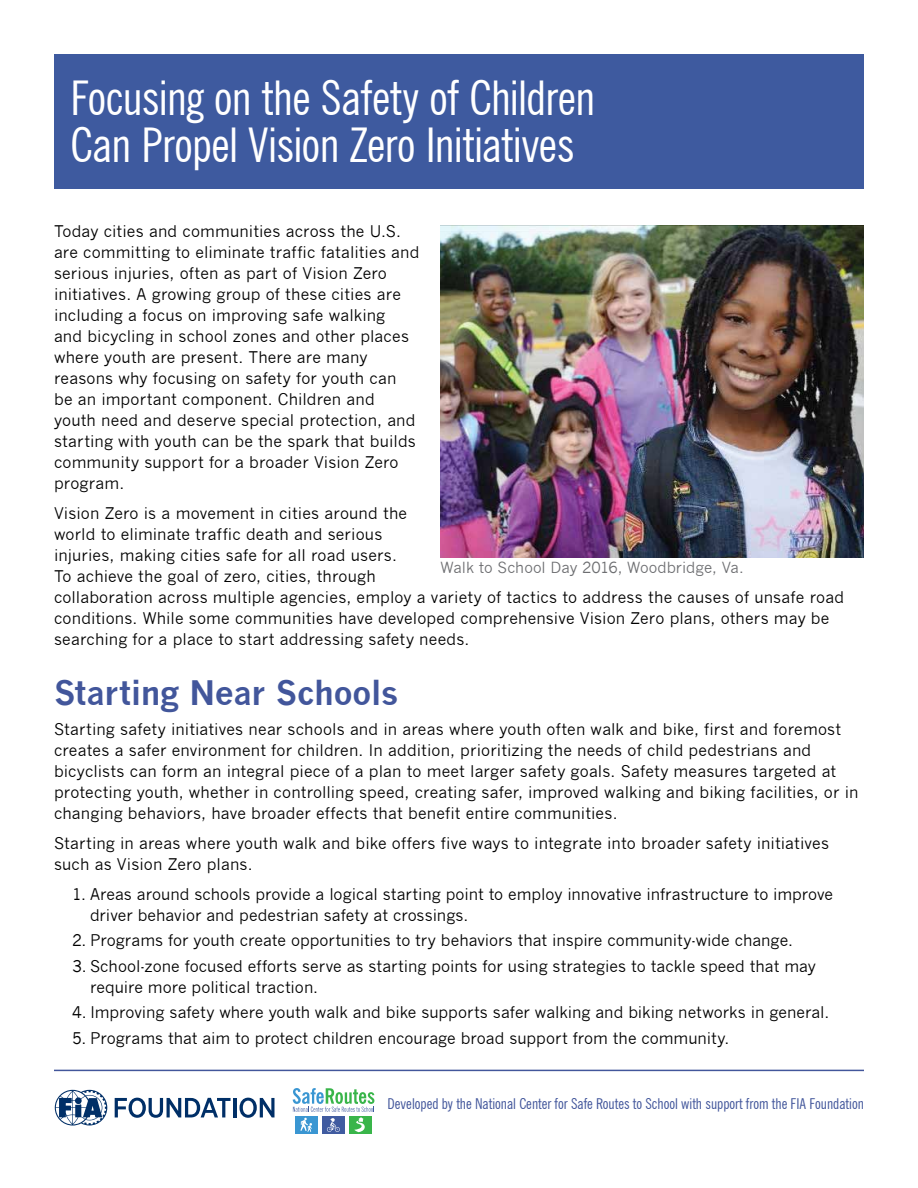
<style>
.page{position:relative;width:918px;height:1188px;background:#fff}
.page>*{position:absolute;margin:0;border:0;box-sizing:border-box;transform-origin:0 0}
.t1{font:condensed 48px/46.5px "News Gothic BT";letter-spacing:-.01em;color:#fff}
.t2{font:700 33px "News Gothic";letter-spacing:-.01em;color:#42569b}
.t3{font:15.75px/21px "News Gothic";letter-spacing:.005em;color:#000}
.t4{font:condensed 15px "News Gothic BT";color:#42569b}
.t5{font:15px "News Gothic";color:#6d6e71}
</style>
<div class="page">
<div style="left:54px;top:54px;width:810px;height:135px;background:#3e5a9f"></div>
<svg style="left:115px;top:1098px;width:116px;height:20px"></svg>
<hr style="left:233px;top:1098px;width:3px;height:19px;background:#002f67">
<svg style="left:240px;top:1098px;width:34px;height:20px"></svg>
<svg style="left:55px;top:1090px;width:52px;height:36px"></svg>
<div style="left:349px;top:1116px;width:22px;height:18px;background:#39b54a"></div>
<div style="left:296px;top:1116px;width:22px;height:18px;background:#3a96d2"></div>
<div style="left:322px;top:1116px;width:23px;height:18px;background:#405ba0"></div>
<svg style="left:293px;top:1088px;width:82px;height:44px"></svg>
<hr style="left:54px;top:1070px;width:810px;height:1px;background:#42569b">
<img style="left:441px;top:225px;width:423px;height:332px">
<h1 class="t1" style="left:70px;top:75px;width:526px">Focusing on the Safety of Children<br>Can Propel Vision Zero Initiatives</h1>
<p class="t3" style="left:54px;top:220px;width:367px">Today cities and communities across the U.S. are committing to eliminate traffic fatalities and serious injuries, often as part of Vision Zero initiatives. A growing group of these cities are including a focus on improving safe walking<br>and bicycling in school zones and other places where youth are present. There are many reasons why focusing on safety for youth can<br>be an important component. Children and youth need and deserve special protection, and starting with youth can be the spark that builds community support for a broader Vision Zero program.</p>
<p class="t3" style="left:54px;top:502px;width:792px">Vision Zero is a movement in cities around the<br>world to eliminate traffic death and serious<br>injuries, making cities safe for all road users.<br>To achieve the goal of zero, cities, through<br>collaboration across multiple agencies, employ a variety of tactics to address the causes of unsafe road conditions. While some communities have developed comprehensive Vision Zero plans, others may be searching for a place to start addressing safety needs.</p>
<h2 class="t2" style="left:54px;top:672px;width:346px">Starting Near Schools</h2>
<p class="t3" style="left:54px;top:718px;width:806px">Starting safety initiatives near schools and in areas where youth often walk and bike, first and foremost creates a safer environment for children. In addition, prioritizing the needs of child pedestrians and bicyclists can form an integral piece of a plan to meet larger safety goals. Safety measures targeted at protecting youth, whether in controlling speed, creating safer, improved walking and biking facilities, or in changing behaviors, have broader effects that benefit entire communities.</p>
<p class="t3" style="left:54px;top:832px;width:777px">Starting in areas where youth walk and bike offers five ways to integrate into broader safety initiatives such as Vision Zero plans.</p>
<p class="t3" style="left:90px;top:883px;width:745px;text-indent:-18px">1. Areas around schools provide a logical starting point to employ innovative infrastructure to improve driver behavior and pedestrian safety at crossings.</p>
<p class="t3" style="left:72px;top:930px;width:723px">2. Programs for youth create opportunities to try behaviors that inspire community-wide change.</p>
<p class="t3" style="left:90px;top:955px;width:727px;text-indent:-18px">3. School-zone focused efforts serve as starting points for using strategies to tackle speed that may require more political traction.</p>
<p class="t3" style="left:72px;top:1002px;width:759px">4. Improving safety where youth walk and bike supports safer walking and biking networks in general.</p>
<p class="t3" style="left:72px;top:1027px;width:659px">5. Programs that aim to protect children encourage broad support from the community.</p>
<p class="t5" style="left:441px;top:559px;width:305px">Walk to School Day 2016, Woodbridge, Va.</p>
<p class="t4" style="left:388px;top:1094px;width:478px">Developed by the National Center for Safe Routes to School with support from the FIA Foundation</p>
</div>
